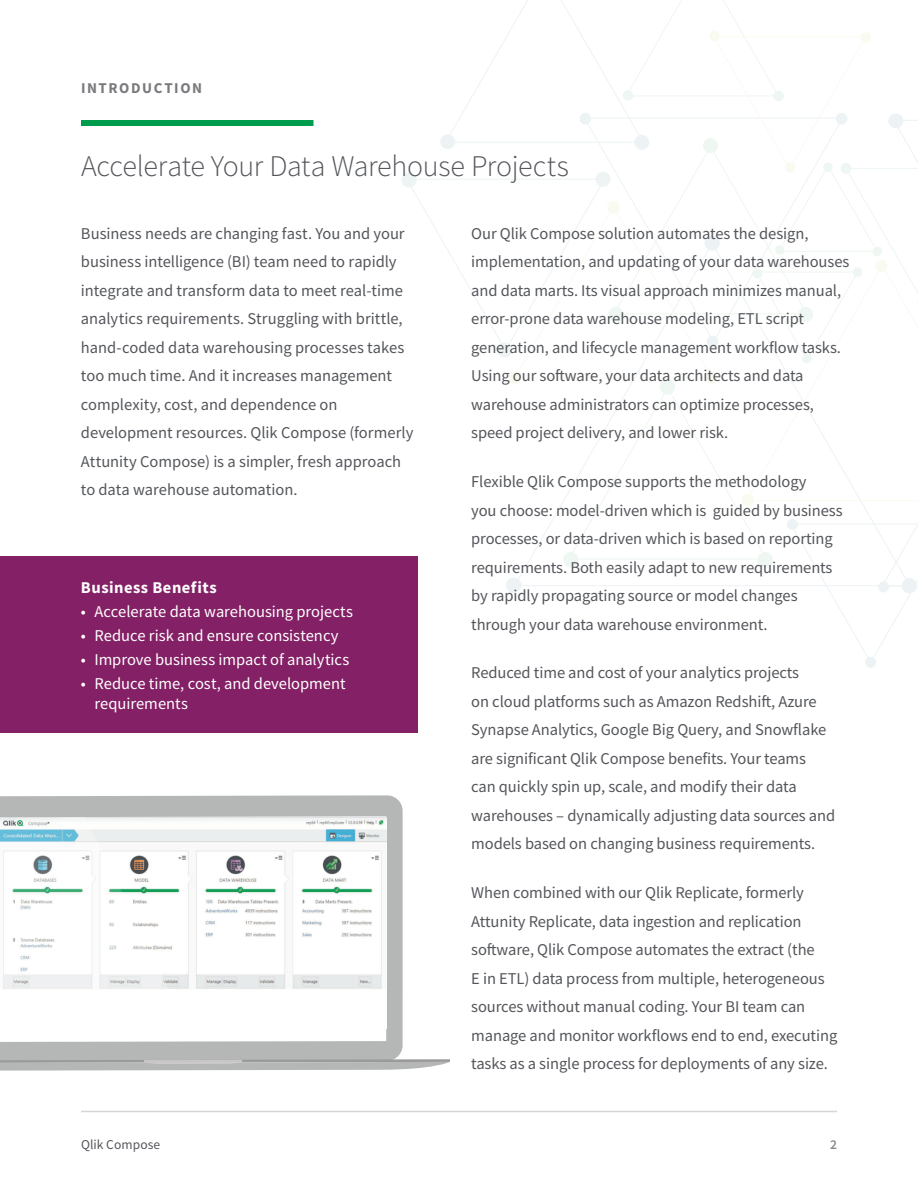
<style>
.page{position:relative;width:918px;height:1188px;background:#fff}
.page>*{position:absolute;margin:0;border:0;box-sizing:border-box;transform-origin:0 0}
.t1{font:300 30px "Source Sans Pro";letter-spacing:-.015em;color:#54565b}
.t2{font:16.5px/28.5px "Source Sans Pro";letter-spacing:-.005em;color:#54565b}
.t3{font:16.5px/19.8px "Source Sans Pro";color:#fff}
.t4{font:700 16.5px "Source Sans Pro";letter-spacing:.03em;color:#fff}
.t5{font:700 15px "Source Sans Pro";letter-spacing:.105em;color:#7b797d}
.t6{font:13.5px "Source Sans Pro";letter-spacing:.005em;color:#54565b}
.t7{font:600 13.5px "Source Sans Pro";color:#89878b}
</style>
<div class="page">
<hr style="left:81px;top:1111px;width:756px;height:1px;background:#d6d4d5">
<div style="left:0;top:556px;width:418px;height:177px;background:#842065"></div>
<svg style="left:401px;top:172px;width:15px;height:15px"></svg>
<div style="left:865px;top:657px;width:11px;height:11px;background:#edf3f5;border-radius:50%"></div>
<svg style="left:406px;top:0;width:512px;height:658px"></svg>
<div style="left:823px;top:162px;width:10px;height:10px;background:#eef7f1;border-radius:50%"></div>
<div style="left:873px;top:247px;width:9px;height:9px;background:#eef7f1;border-radius:50%"></div>
<div style="left:775px;top:245px;width:10px;height:10px;background:#eef7f1;border-radius:50%"></div>
<div style="left:81px;top:120px;width:233px;height:6px;background:#009c4d"></div>
<div style="left:0;top:795px;width:403px;height:264px;background:#b5b6b6"></div>
<svg style="left:0;top:1059px;width:450px;height:12px;background:#bababa"></svg>
<svg style="left:0;top:816px;width:386px;height:226px"></svg>
<img style="left:0;top:817px;width:386px;height:212px">
<p class="t5" style="left:81px;top:78px;width:123px">INTRODUCTION</p>
<h1 class="t1" style="left:81px;top:147px;width:489px">Accelerate Your Data Warehouse Projects</h1>
<p class="t2" style="left:81px;top:219px;width:334px">Business needs are changing fast. You and your business intelligence (BI) team need to rapidly integrate and transform data to meet real-time analytics requirements. Struggling with brittle, hand-coded data warehousing processes takes too much time. And it increases management complexity, cost, and dependence on development resources. Qlik Compose (formerly Attunity Compose) is a simpler, fresh approach to data warehouse automation.</p>
<p class="t4" style="left:81px;top:576px;width:137px">Business Benefits</p>
<p class="t3" style="left:81px;top:601px;width:274px">• Accelerate data warehousing projects</p>
<p class="t3" style="left:81px;top:625px;width:259px">• Reduce risk and ensure consistency</p>
<p class="t3" style="left:81px;top:649px;width:270px">• Improve business impact of analytics</p>
<p class="t3" style="left:94px;top:673px;width:253px;text-indent:-13px">• Reduce time, cost, and development requirements</p>
<p class="t2" style="left:471px;top:219px;width:380px">Our Qlik Compose solution automates the design, implementation, and updating of your data warehouses and data marts. Its visual approach minimizes manual, error-prone data warehouse modeling, ETL script generation, and lifecycle management workflow tasks.<br>Using our software, your data architects and data warehouse administrators can optimize processes, speed project delivery, and lower risk.</p>
<p class="t2" style="left:471px;top:467px;width:373px">Flexible Qlik Compose supports the methodology<br>you choose: model-driven which is guided by business processes, or data-driven which is based on reporting requirements. Both easily adapt to new requirements by rapidly propagating source or model changes through your data warehouse environment.</p>
<p class="t2" style="left:471px;top:659px;width:366px">Reduced time and cost of your analytics projects<br>on cloud platforms such as Amazon Redshift, Azure Synapse Analytics, Google Big Query, and Snowflake are significant Qlik Compose benefits. Your teams<br>can quickly spin up, scale, and modify their data warehouses – dynamically adjusting data sources and models based on changing business requirements.</p>
<p class="t2" style="left:471px;top:878px;width:368px">When combined with our Qlik Replicate, formerly Attunity Replicate, data ingestion and replication software, Qlik Compose automates the extract (the<br>E in ETL) data process from multiple, heterogeneous sources without manual coding. Your BI team can manage and monitor workflows end to end, executing tasks as a single process for deployments of any size.</p>
<p class="t6" style="left:81px;top:1136px;width:81px">Qlik Compose</p>
<p class="t7" style="left:830px;top:1136px;width:8px">2</p>
</div>
